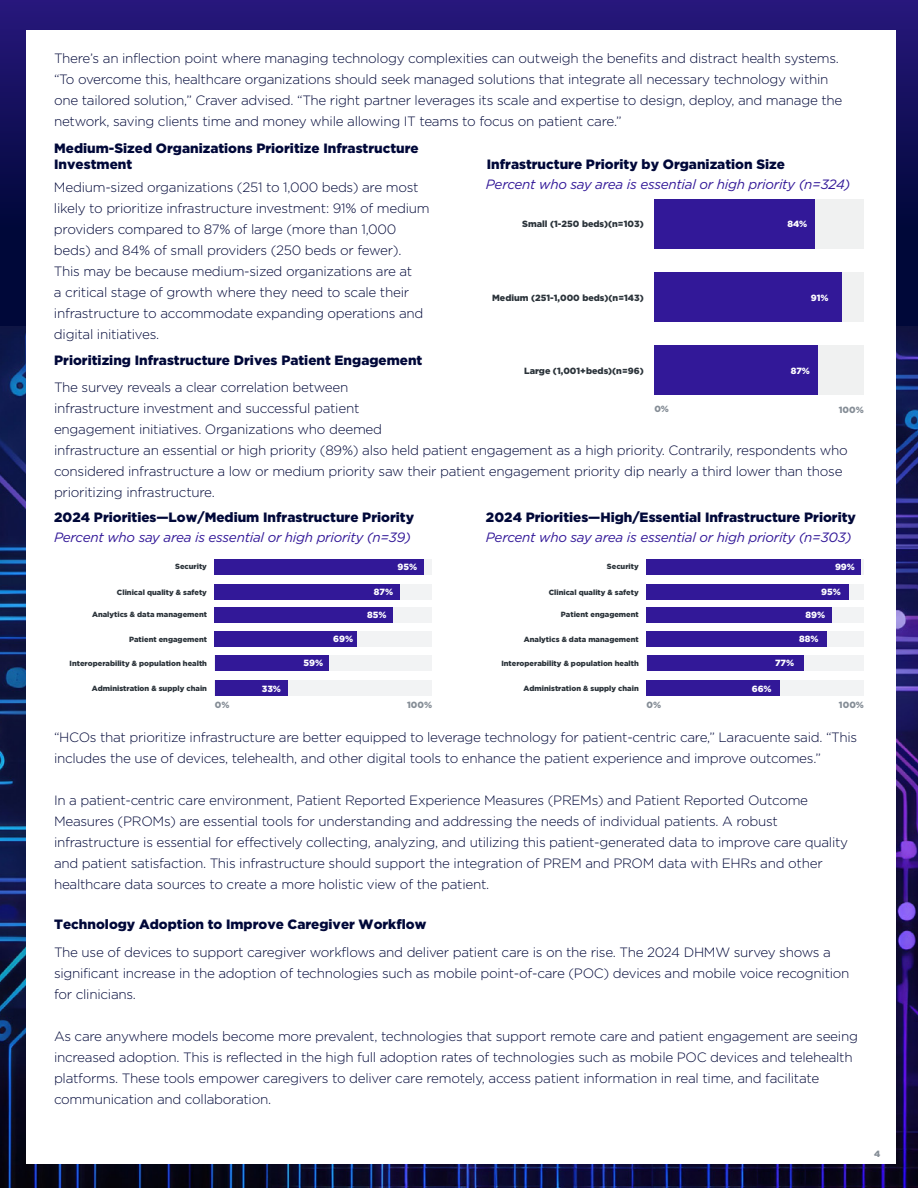
<style>
.page{position:relative;width:918px;height:1188px;background:#fff}
.page>*{position:absolute;margin:0;border:0;box-sizing:border-box;transform-origin:0 0}
.t1{font:300 13.5px/21px "Gotham";letter-spacing:-.02em;color:#000839}
.t2{font:900 13.5px/16.2px "Gotham";color:#000839}
.t3{font:italic 13.5px "Gotham";letter-spacing:-.02em;color:#321898}
.t4{font:900 9px "Gotham";color:#2b333a}
.t5{font:900 9px "Gotham";color:#fff}
.t6{font:900 9px "Gotham";color:#858d96}
.t7{font:900 7.5px "Gotham";color:#2b333a}
</style>
<div class="page">
<svg style="left:0;top:0;width:918px;height:230px;background:#241972"></svg>
<img style="left:0;top:326px;width:918px;height:862px">
<div style="left:26px;top:31px;width:870px;height:1133px;background:#fff"></div>
<div style="left:215px;top:631px;width:217px;height:16px;background:#f2f3f4"></div>
<div style="left:646px;top:631px;width:218px;height:16px;background:#f2f3f4"></div>
<div style="left:215px;top:607px;width:217px;height:16px;background:#f2f3f4"></div>
<div style="left:646px;top:607px;width:218px;height:16px;background:#f2f3f4"></div>
<div style="left:215px;top:584px;width:217px;height:16px;background:#f2f3f4"></div>
<div style="left:646px;top:584px;width:218px;height:16px;background:#f2f3f4"></div>
<div style="left:215px;top:681px;width:217px;height:15px;background:#f2f3f4"></div>
<div style="left:646px;top:681px;width:218px;height:15px;background:#f2f3f4"></div>
<div style="left:215px;top:584px;width:185px;height:16px;background:#321898"></div>
<div style="left:647px;top:584px;width:202px;height:16px;background:#321898"></div>
<div style="left:215px;top:681px;width:73px;height:15px;background:#321898"></div>
<div style="left:647px;top:681px;width:133px;height:15px;background:#321898"></div>
<div style="left:215px;top:559px;width:217px;height:16px;background:#f2f3f4"></div>
<div style="left:215px;top:655px;width:217px;height:16px;background:#f2f3f4"></div>
<div style="left:646px;top:655px;width:218px;height:16px;background:#f2f3f4"></div>
<div style="left:215px;top:559px;width:209px;height:16px;background:#321898"></div>
<div style="left:647px;top:559px;width:214px;height:16px;background:#321898"></div>
<div style="left:215px;top:655px;width:113px;height:16px;background:#321898"></div>
<div style="left:647px;top:655px;width:156px;height:16px;background:#321898"></div>
<div style="left:215px;top:607px;width:178px;height:16px;background:#321898"></div>
<div style="left:647px;top:607px;width:185px;height:16px;background:#321898"></div>
<div style="left:215px;top:631px;width:142px;height:16px;background:#321898"></div>
<div style="left:647px;top:631px;width:180px;height:16px;background:#321898"></div>
<div style="left:655px;top:273px;width:209px;height:49px;background:#f0f1f1"></div>
<div style="left:655px;top:346px;width:209px;height:49px;background:#f0f1f1"></div>
<div style="left:655px;top:199px;width:209px;height:50px;background:#f0f1f1"></div>
<div style="left:654px;top:273px;width:188px;height:49px;background:#321898"></div>
<div style="left:654px;top:346px;width:164px;height:49px;background:#321898"></div>
<div style="left:654px;top:199px;width:161px;height:50px;background:#321898"></div>
<p class="t1" style="left:54px;top:48px;width:790px">There’s an inflection point where managing technology complexities can outweigh the benefits and distract health systems. “To overcome this, healthcare organizations should seek managed solutions that integrate all necessary technology within one tailored solution,” Craver advised. “The right partner leverages its scale and expertise to design, deploy, and manage the network, saving clients time and money while allowing IT teams to focus on patient care.”</p>
<p class="t2" style="left:54px;top:139px;width:366px">Medium-Sized Organizations Prioritize Infrastructure<br>Investment</p>
<p class="t1" style="left:54px;top:177px;width:377px">Medium-sized organizations (251 to 1,000 beds) are most likely to prioritize infrastructure investment: 91% of medium providers compared to 87% of large (more than 1,000 beds) and 84% of small providers (250 beds or fewer).<br>This may be because medium-sized organizations are at<br>a critical stage of growth where they need to scale their infrastructure to accommodate expanding operations and digital initiatives.</p>
<p class="t2" style="left:487px;top:156px;width:300px">Infrastructure Priority by Organization Size</p>
<p class="t3" style="left:486px;top:176px;width:366px">Percent who say area is essential or high priority (n=324)</p>
<p class="t4" style="left:522px;top:219px;width:123px">Small (1-250 beds)(n=103)</p>
<p class="t4" style="left:492px;top:292px;width:153px">Medium (251-1,000 beds)(n=143)</p>
<p class="t5" style="left:787px;top:219px;width:21px">84%</p>
<p class="t5" style="left:811px;top:292px;width:19px">91%</p>
<p class="t2" style="left:54px;top:352px;width:370px">Prioritizing Infrastructure Drives Patient Engagement</p>
<p class="t4" style="left:524px;top:365px;width:121px">Large (1,001+beds)(n=96)</p>
<p class="t5" style="left:791px;top:365px;width:21px">87%</p>
<p class="t1" style="left:54px;top:376px;width:795px">The survey reveals a clear correlation between<br>infrastructure investment and successful patient<br>engagement initiatives. Organizations who deemed<br>infrastructure an essential or high priority (89%) also held patient engagement as a high priority. Contrarily, respondents who considered infrastructure a low or medium priority saw their patient engagement priority dip nearly a third lower than those prioritizing infrastructure.</p>
<p class="t6" style="left:654px;top:404px;width:16px">0%</p>
<p class="t6" style="left:839px;top:405px;width:27px">100%</p>
<p class="t2" style="left:54px;top:509px;width:361px">2024 Priorities—Low/Medium Infrastructure Priority</p>
<p class="t2" style="left:486px;top:509px;width:372px">2024 Priorities—High/Essential Infrastructure Priority</p>
<p class="t3" style="left:54px;top:529px;width:358px">Percent who say area is essential or high priority (n=39)</p>
<p class="t3" style="left:486px;top:529px;width:367px">Percent who say area is essential or high priority (n=303)</p>
<p class="t5" style="left:398px;top:561px;width:21px">95%</p>
<p class="t5" style="left:835px;top:561px;width:22px">99%</p>
<p class="t7" style="left:175px;top:562px;width:33px">Security</p>
<p class="t7" style="left:607px;top:562px;width:33px">Security</p>
<p class="t5" style="left:374px;top:587px;width:21px">87%</p>
<p class="t5" style="left:821px;top:587px;width:21px">95%</p>
<p class="t5" style="left:367px;top:609px;width:21px">85%</p>
<p class="t5" style="left:805px;top:609px;width:21px">89%</p>
<p class="t7" style="left:117px;top:588px;width:92px">Clinical quality &amp; safety</p>
<p class="t7" style="left:549px;top:588px;width:92px">Clinical quality &amp; safety</p>
<p class="t7" style="left:92px;top:610px;width:116px">Analytics &amp; data management</p>
<p class="t7" style="left:561px;top:610px;width:79px">Patient engagement</p>
<p class="t7" style="left:524px;top:635px;width:116px">Analytics &amp; data management</p>
<p class="t5" style="left:333px;top:634px;width:22px">69%</p>
<p class="t5" style="left:799px;top:634px;width:21px">88%</p>
<p class="t7" style="left:129px;top:635px;width:79px">Patient engagement</p>
<p class="t5" style="left:304px;top:658px;width:21px">59%</p>
<p class="t5" style="left:775px;top:658px;width:21px">77%</p>
<p class="t7" style="left:70px;top:659px;width:139px">Interoperability &amp; population health</p>
<p class="t7" style="left:501px;top:659px;width:139px">Interoperability &amp; population health</p>
<p class="t5" style="left:262px;top:683px;width:21px">33%</p>
<p class="t5" style="left:752px;top:683px;width:22px">66%</p>
<p class="t7" style="left:92px;top:684px;width:117px">Administration &amp; supply chain</p>
<p class="t7" style="left:524px;top:684px;width:117px">Administration &amp; supply chain</p>
<p class="t6" style="left:215px;top:700px;width:16px">0%</p>
<p class="t6" style="left:407px;top:700px;width:27px">100%</p>
<p class="t6" style="left:647px;top:700px;width:16px">0%</p>
<p class="t6" style="left:839px;top:700px;width:27px">100%</p>
<p class="t1" style="left:54px;top:726px;width:805px">“HCOs that prioritize infrastructure are better equipped to leverage technology for patient-centric care,” Laracuente said. “This includes the use of devices, telehealth, and other digital tools to enhance the patient experience and improve outcomes.”</p>
<p class="t1" style="left:54px;top:789px;width:796px">In a patient-centric care environment, Patient Reported Experience Measures (PREMs) and Patient Reported Outcome Measures (PROMs) are essential tools for understanding and addressing the needs of individual patients. A robust infrastructure is essential for effectively collecting, analyzing, and utilizing this patient-generated data to improve care quality and patient satisfaction. This infrastructure should support the integration of PREM and PROM data with EHRs and other healthcare data sources to create a more holistic view of the patient.</p>
<p class="t2" style="left:54px;top:915px;width:374px">Technology Adoption to Improve Caregiver Workflow</p>
<p class="t1" style="left:54px;top:941px;width:797px">The use of devices to support caregiver workflows and deliver patient care is on the rise. The 2024 DHMW survey shows a significant increase in the adoption of technologies such as mobile point-of-care (POC) devices and mobile voice recognition for clinicians.</p>
<p class="t1" style="left:54px;top:1025px;width:805px">As care anywhere models become more prevalent, technologies that support remote care and patient engagement are seeing increased adoption. This is reflected in the high full adoption rates of technologies such as mobile POC devices and telehealth platforms. These tools empower caregivers to deliver care remotely, access patient information in real time, and facilitate communication and collaboration.</p>
<p class="t6" style="left:874px;top:1148px;width:8px">4</p>
</div>
